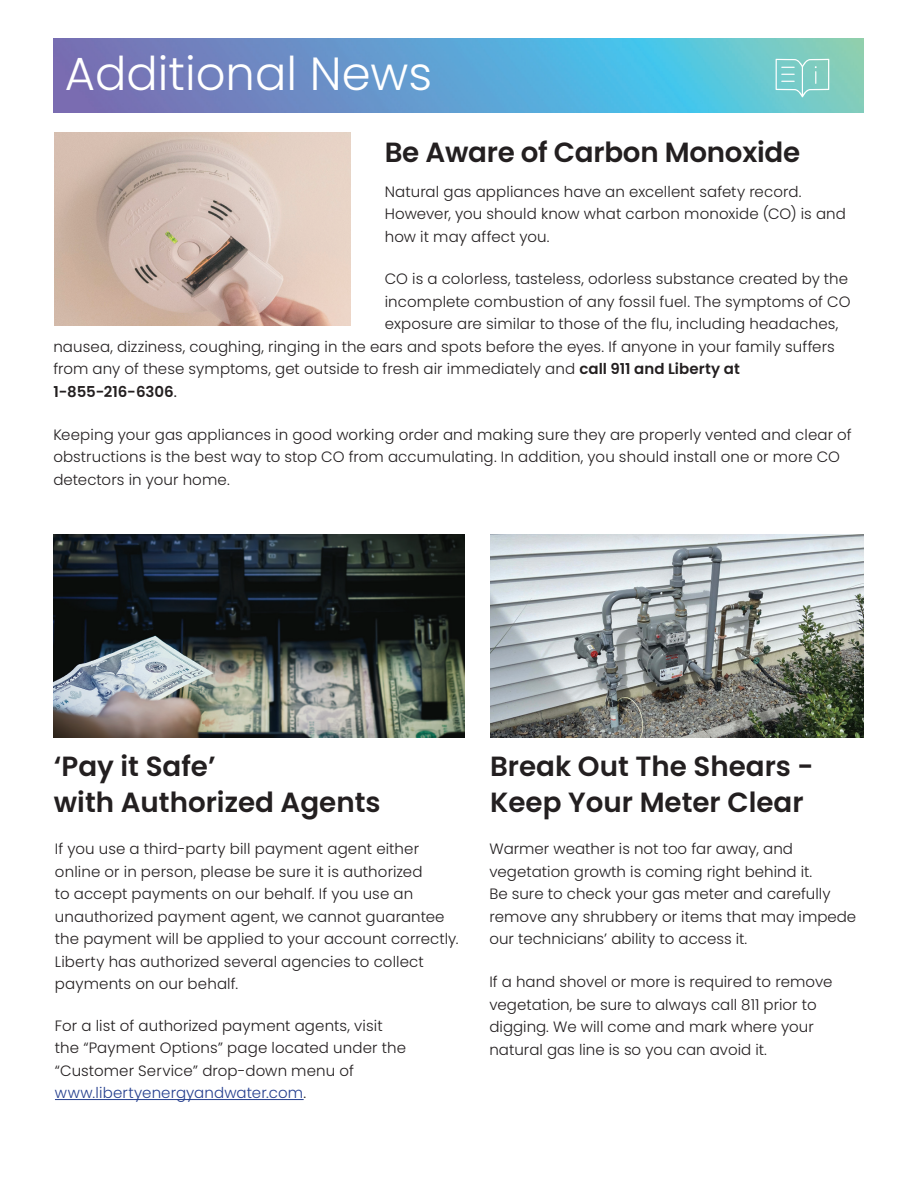
<style>
.page{position:relative;width:918px;height:1188px;background:#fff}
.page>*{position:absolute;margin:0;border:0;box-sizing:border-box;transform-origin:0 0}
.t1{font:300 46.5px "Poppins";color:#fff}
.t2{font:600 27.75px/36px "Poppins";color:#231f20}
.t3{font:300 15px/22.5px "Poppins";letter-spacing:.005em;color:#231f20}
.t4{font:600 15px "Poppins";letter-spacing:-.005em;color:#231f20}
.s1{font-weight:600}
.s2{font-weight:400}
.s3{color:#253f8e}
</style>
<div class="page">
<img style="left:53px;top:39px;width:810px;height:73px">
<svg style="left:776px;top:59px;width:53px;height:38px;background:#8cd2cd"></svg>
<img style="left:54px;top:133px;width:297px;height:192px">
<hr style="left:55px;top:1099px;width:249px;height:1px;background:#253f8e">
<img style="left:54px;top:534px;width:410px;height:204px">
<img style="left:490px;top:534px;width:374px;height:204px">
<h1 class="t1" style="left:65px;top:47px;width:369px">Additional News</h1>
<h2 class="t2" style="left:385px;top:134px;width:417px">Be Aware of Carbon Monoxide</h2>
<p class="t3" style="left:385px;top:180px;width:463px">Natural gas appliances have an excellent safety record.<br>However, you should know what carbon monoxide (CO) is and how it may affect you.</p>
<p class="t3" style="left:385px;top:268px;width:465px">CO is a colorless, tasteless, odorless substance created by the</p>
<p class="t3" style="left:385px;top:291px;width:467px">incomplete combustion of any fossil fuel. The symptoms of CO</p>
<p class="t3" style="left:385px;top:313px;width:455px">exposure are similar to those of the flu, including headaches,</p>
<p class="t3" style="left:53px;top:336px;width:783px">nausea, dizziness, coughing, ringing in the ears and spots before the eyes. If anyone in your family suffers</p>
<p class="t3" style="left:53px;top:358px;width:688px">from any of these symptoms, get outside to fresh air immediately and <span class="s1">call 911 and Liberty at</span></p>
<p class="t4" style="left:53px;top:383px;width:125px">1-855-216-6306<span class="s2">.</span></p>
<p class="t3" style="left:53px;top:423px;width:800px">Keeping your gas appliances in good working order and making sure they are properly vented and clear of obstructions is the best way to stop CO from accumulating. In addition, you should install one or more CO detectors in your home.</p>
<h2 class="t2" style="left:54px;top:748px;width:328px">‘Pay it Safe’<br>with Authorized Agents</h2>
<p class="t3" style="left:55px;top:838px;width:405px">If you use a third-party bill payment agent either online or in person, please be sure it is authorized<br>to accept payments on our behalf. If you use an unauthorized payment agent, we cannot guarantee the payment will be applied to your account correctly.<br>Liberty has authorized several agencies to collect payments on our behalf.</p>
<p class="t3" style="left:55px;top:1014px;width:353px">For a list of authorized payment agents, visit the “Payment Options” page located under the “Customer Service” drop-down menu of <span class="s3">www.libertyenergyandwater.com</span>.</p>
<h2 class="t2" style="left:490px;top:748px;width:325px">Break Out The Shears -<br>Keep Your Meter Clear</h2>
<p class="t3" style="left:489px;top:838px;width:368px">Warmer weather is not too far away, and vegetation growth is coming right behind it.<br>Be sure to check your gas meter and carefully remove any shrubbery or items that may impede our technicians’ ability to access it.</p>
<p class="t3" style="left:489px;top:971px;width:345px">If a hand shovel or more is required to remove vegetation, be sure to always call 811 prior to digging. We will come and mark where your natural gas line is so you can avoid it.</p>
</div>
